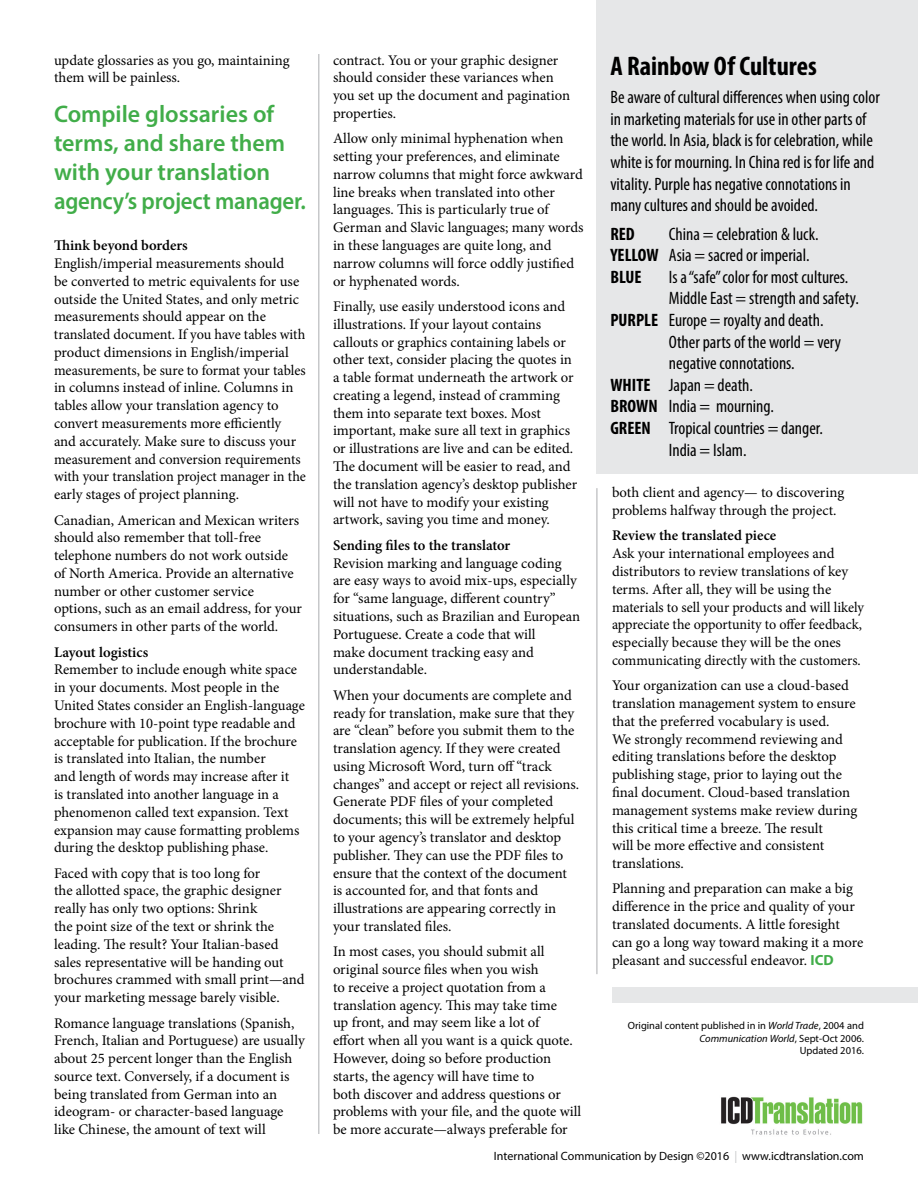
<style>
.page{position:relative;width:918px;height:1188px;background:#fff}
.page>*{position:absolute;margin:0;border:0;box-sizing:border-box;transform-origin:0 0}
.t1{font:700 condensed 27px "Myriad Pro";color:#000}
.t2{font:600 24px/28.8px "Myriad Pro";color:#41ad49}
.t3{font:condensed 18px/21.6px "Myriad Pro";color:#000}
.t4{font:700 condensed 18px "Myriad Pro";color:#000}
.t5{font:14.7px/17.9px "Minion Pro";letter-spacing:-.005em;color:#000}
.t6{font:600 14.7px "Minion Pro";color:#000}
.t7{font:12px "Myriad Pro";color:#000}
.t8{font:10.5px/12.6px "Myriad Pro";color:#000;text-align:right}
.s1{font-weight:700}
.s2{font-family:"Myriad Pro";font-weight:700;color:#41ad49}
.s3{font-style:italic}
.s4{color:#c7c8ca}
</style>
<div class="page">
<img style="left:721px;top:1096px;width:142px;height:39px">
<div style="left:612px;top:987px;width:306px;height:16px;background:#e6e7e8"></div>
<div style="left:597px;top:0;width:321px;height:473px;background:#e6e7e8"></div>
<hr style="left:318px;top:54px;width:2px;height:1080px;background:#c7c8ca">
<hr style="left:596px;top:488px;width:2px;height:486px;background:#c7c8ca">
<p class="t5" style="left:54px;top:51px;width:237px">update glossaries as you go, maintaining them will be painless.</p>
<h2 class="t2" style="left:54px;top:99px;width:253px">Compile glossaries of terms, and share them with your translation agency’s project manager.</h2>
<p class="t6" style="left:54px;top:235px;width:135px">Think beyond borders</p>
<p class="t5" style="left:54px;top:254px;width:253px">English/imperial measurements should<br>be converted to metric equivalents for use outside the United States, and only metric measurements should appear on the translated document. If you have tables with product dimensions in English/imperial measurements, be sure to format your tables in columns instead of inline. Columns in tables allow your translation agency to convert measurements more efficiently and accurately. Make sure to discuss your measurement and conversion requirements with your translation project manager in the early stages of project planning.</p>
<p class="t5" style="left:54px;top:511px;width:250px">Canadian, American and Mexican writers should also remember that toll-free telephone numbers do not work outside of North America. Provide an alternative number or other customer service options, such as an email address, for your consumers in other parts of the world.</p>
<p class="t6" style="left:54px;top:642px;width:96px">Layout logistics</p>
<p class="t5" style="left:54px;top:661px;width:252px">Remember to include enough white space in your documents. Most people in the United States consider an English-language brochure with 10-point type readable and acceptable for publication. If the brochure is translated into Italian, the number<br>and length of words may increase after it<br>is translated into another language in a phenomenon called text expansion. Text expansion may cause formatting problems during the desktop publishing phase.</p>
<p class="t5" style="left:54px;top:864px;width:252px">Faced with copy that is too long for<br>the allotted space, the graphic designer really has only two options: Shrink<br>the point size of the text or shrink the leading. The result? Your Italian-based sales representative will be handing out brochures crammed with small print—and your marketing message barely visible.</p>
<p class="t5" style="left:54px;top:1014px;width:252px">Romance language translations (Spanish, French, Italian and Portuguese) are usually about 25 percent longer than the English source text. Conversely, if a document is being translated from German into an ideogram- or character-based language like Chinese, the amount of text will</p>
<p class="t5" style="left:333px;top:51px;width:239px">contract. You or your graphic designer should consider these variances when you set up the document and pagination properties.</p>
<p class="t5" style="left:333px;top:130px;width:252px">Allow only minimal hyphenation when setting your preferences, and eliminate narrow columns that might force awkward line breaks when translated into other languages. This is particularly true of German and Slavic languages; many words in these languages are quite long, and narrow columns will force oddly justified or hyphenated words.</p>
<p class="t5" style="left:333px;top:297px;width:246px">Finally, use easily understood icons and illustrations. If your layout contains callouts or graphics containing labels or other text, consider placing the quotes in a table format underneath the artwork or creating a legend, instead of cramming them into separate text boxes. Most important, make sure all text in graphics or illustrations are live and can be edited.<br>The document will be easier to read, and the translation agency’s desktop publisher will not have to modify your existing artwork, saving you time and money.</p>
<p class="t6" style="left:333px;top:535px;width:179px">Sending files to the translator</p>
<p class="t5" style="left:333px;top:554px;width:249px">Revision marking and language coding are easy ways to avoid mix-ups, especially for “same language, different country” situations, such as Brazilian and European Portuguese. Create a code that will<br>make document tracking easy and understandable.</p>
<p class="t5" style="left:333px;top:686px;width:248px">When your documents are complete and ready for translation, make sure that they are “clean” before you submit them to the translation agency. If they were created using Microsoft Word, turn off “track changes” and accept or reject all revisions.<br>Generate PDF files of your completed documents; this will be extremely helpful to your agency’s translator and desktop publisher. They can use the PDF files to ensure that the context of the document is accounted for, and that fonts and illustrations are appearing correctly in your translated files.</p>
<p class="t5" style="left:333px;top:943px;width:250px">In most cases, you should submit all original source files when you wish<br>to receive a project quotation from a translation agency. This may take time<br>up front, and may seem like a lot of<br>effort when all you want is a quick quote.<br>However, doing so before production starts, the agency will have time to<br>both discover and address questions or problems with your file, and the quote will be more accurate—always preferable for</p>
<h1 class="t1" style="left:610px;top:49px;width:208px">A Rainbow Of Cultures</h1>
<p class="t3" style="left:610px;top:86px;width:271px">Be aware of cultural differences when using color in marketing materials for use in other parts of the world. In Asia, black is for celebration, while white is for mourning. In China red is for life and vitality. Purple has negative connotations in many cultures and should be avoided.</p>
<p class="t4" style="left:610px;top:222px;width:26px">RED</p>
<p class="t3" style="left:610px;top:223px;width:210px;text-indent:58px">China = celebration &amp; luck.<br><span class="s1">YELLOW</span> Asia = sacred or imperial.<br><span class="s1">BLUE</span></p>
<p class="t3" style="left:669px;top:266px;width:181px">Is a “safe” color for most cultures.</p>
<p class="t3" style="left:669px;top:287px;width:191px">Middle East = strength and safety.</p>
<p class="t3" style="left:610px;top:309px;width:215px"><span class="s1">PURPLE</span> Europe = royalty and death.</p>
<p class="t3" style="left:669px;top:331px;width:174px">Other parts of the world = very</p>
<p class="t3" style="left:669px;top:352px;width:127px">negative connotations.</p>
<p class="t3" style="left:610px;top:374px;width:144px"><span class="s1">WHITE</span> Japan = death.</p>
<p class="t3" style="left:610px;top:395px;width:165px"><span class="s1">BROWN</span> India = mourning.</p>
<p class="t3" style="left:610px;top:417px;width:214px"><span class="s1">GREEN</span> Tropical countries = danger.</p>
<p class="t3" style="left:669px;top:439px;width:79px">India = Islam.</p>
<p class="t5" style="left:612px;top:484px;width:234px">both client and agency— to discovering problems halfway through the project.</p>
<p class="t6" style="left:612px;top:525px;width:166px">Review the translated piece</p>
<p class="t5" style="left:612px;top:545px;width:253px">Ask your international employees and distributors to review translations of key terms. After all, they will be using the materials to sell your products and will likely appreciate the opportunity to offer feedback, especially because they will be the ones communicating directly with the customers.</p>
<p class="t5" style="left:612px;top:677px;width:247px">Your organization can use a cloud-based translation management system to ensure that the preferred vocabulary is used.<br>We strongly recommend reviewing and editing translations before the desktop publishing stage, prior to laying out the final document. Cloud-based translation management systems make review during this critical time a breeze. The result<br>will be more effective and consistent translations.</p>
<p class="t5" style="left:612px;top:880px;width:253px">Planning and preparation can make a big difference in the price and quality of your translated documents. A little foresight can go a long way toward making it a more pleasant and successful endeavor. <span class="s2">ICD</span></p>
<p class="t8" style="left:628px;top:1019px;width:238px">Original content published in in <span class="s3">World Trade</span>, 2004 and<br><span class="s3">Communication World</span>, Sept-Oct 2006.<br>Updated 2016.</p>
<p class="t7" style="left:494px;top:1149px;width:372px">International Communication by Design ©2016 <span class="s4">|</span> www.icdtranslation.com</p>
</div>
